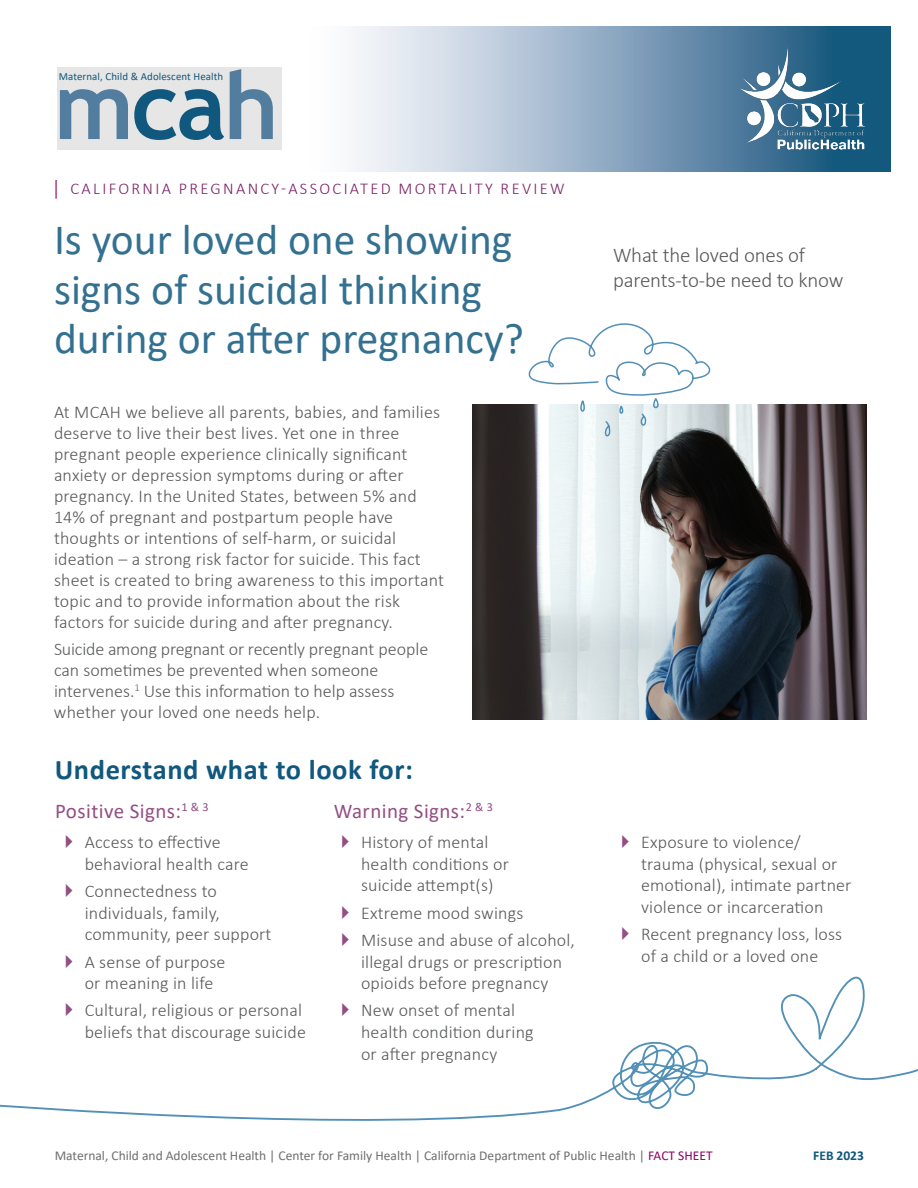
<style>
.page{position:relative;width:918px;height:1188px;background:#fff}
.page>*{position:absolute;margin:0;border:0;box-sizing:border-box;transform-origin:0 0}
.t1{font:700 93.6px "Trebuchet MS";color:#527d9e}
.t2{font:43.5px/49.5px "Calibri";color:#347191}
.t3{font:700 28.5px "Calibri";letter-spacing:.02em;color:#10587d}
.t4{font:300 21px/25.2px "Calibri";letter-spacing:-.01em;color:#58595b}
.t5{font:21px "Calibri";letter-spacing:.02em;color:#934e83}
.t6{font:300 18px/21.6px "Calibri";letter-spacing:.01em;color:#58595b}
.t7{font:300 16.5px "Calibri";letter-spacing:.14em;color:#782164}
.t8{font:13.5px "Calibri";color:#6d6e71}
.t9{font:700 13.5px "Calibri";color:#10587d}
.t10{font:10.8px "Calibri";letter-spacing:.01em;color:#10587d}
.s1{color:#10587d}
.s2{color:#8b0064}
</style>
<div class="page">
<svg style="left:57px;top:27px;width:834px;height:145px"></svg>
<img style="left:739px;top:45px;width:125px;height:105px">
<div style="left:58px;top:67px;width:224px;height:82px;background:#e6e6e6"></div>
<img style="left:472px;top:404px;width:394px;height:315px">
<svg style="left:56px;top:180px;width:1px;height:19px"></svg>
<svg style="left:526px;top:323px;width:185px;height:116px"></svg>
<svg style="left:0;top:976px;width:918px;height:145px"></svg>
<svg style="left:66px;top:1003px;width:6px;height:13px"></svg>
<svg style="left:342px;top:1003px;width:7px;height:13px"></svg>
<h1 class="t1" style="left:54px;top:47px;width:227px">m<span class="s1">ca</span>h</h1>
<p class="t10" style="left:59px;top:69px;width:166px">Maternal, Child &amp; Adolescent Health</p>
<h1 class="t7" style="left:70px;top:178px;width:496px">CALIFORNIA PREGNANCY-ASSOCIATED MORTALITY REVIEW</h1>
<h2 class="t2" style="left:54px;top:214px;width:471px">Is your loved one showing signs of suicidal thinking during or after pregnancy?</h2>
<p class="t6" style="left:54px;top:401px;width:391px;line-height:21px">At MCAH we believe all parents, babies, and families deserve to live their best lives. Yet one in three pregnant people experience clinically significant anxiety or depression symptoms during or after pregnancy. In the United States, between 5% and 14% of pregnant and postpartum people have thoughts or intentions of self-harm, or suicidal ideation – a strong risk factor for suicide. This fact sheet is created to bring awareness to this important topic and to provide information about the risk factors for suicide during and after pregnancy.</p>
<p class="t6" style="left:54px;top:639px;width:376px;line-height:21px">Suicide among pregnant or recently pregnant people can sometimes be prevented when someone intervenes.<sup>1</sup> Use this information to help assess whether your loved one needs help.</p>
<h2 class="t3" style="left:55px;top:750px;width:360px">Understand what to look for:</h2>
<p class="t5" style="left:55px;top:797px;width:155px">Positive Signs:<sup>1</sup> <sup>&amp;</sup> <sup>3</sup></p>
<p class="t6" style="left:85px;top:831px;width:166px">Access to effective behavioral health care</p>
<p class="t6" style="left:85px;top:880px;width:188px">Connectedness to individuals, family, community, peer support</p>
<p class="t6" style="left:85px;top:951px;width:142px">A sense of purpose or meaning in life</p>
<p class="t6" style="left:85px;top:999px;width:223px">Cultural, religious or personal beliefs that discourage suicide</p>
<p class="t5" style="left:334px;top:797px;width:161px">Warning Signs:<sup>2</sup> <sup>&amp;</sup> <sup>3</sup></p>
<p class="t6" style="left:361px;top:831px;width:149px">History of mental health conditions or suicide attempt(s)</p>
<p class="t6" style="left:361px;top:902px;width:164px">Extreme mood swings</p>
<p class="t6" style="left:361px;top:929px;width:215px">Misuse and abuse of alcohol, illegal drugs or prescription opioids before pregnancy</p>
<p class="t6" style="left:361px;top:999px;width:174px">New onset of mental health condition during or after pregnancy</p>
<p class="t4" style="left:613px;top:242px;width:232px">What the loved ones of parents-to-be need to know</p>
<p class="t6" style="left:641px;top:831px;width:212px">Exposure to violence/ trauma (physical, sexual or emotional), intimate partner violence or incarceration</p>
<p class="t6" style="left:641px;top:923px;width:203px">Recent pregnancy loss, loss of a child or a loved one</p>
<p class="t8" style="left:55px;top:1146px;width:659px">Maternal, Child and Adolescent Health | Center for Family Health | California Department of Public Health | <span class="s2">FACT SHEET</span></p>
<p class="t9" style="left:813px;top:1146px;width:52px">FEB 2023</p>
</div>
